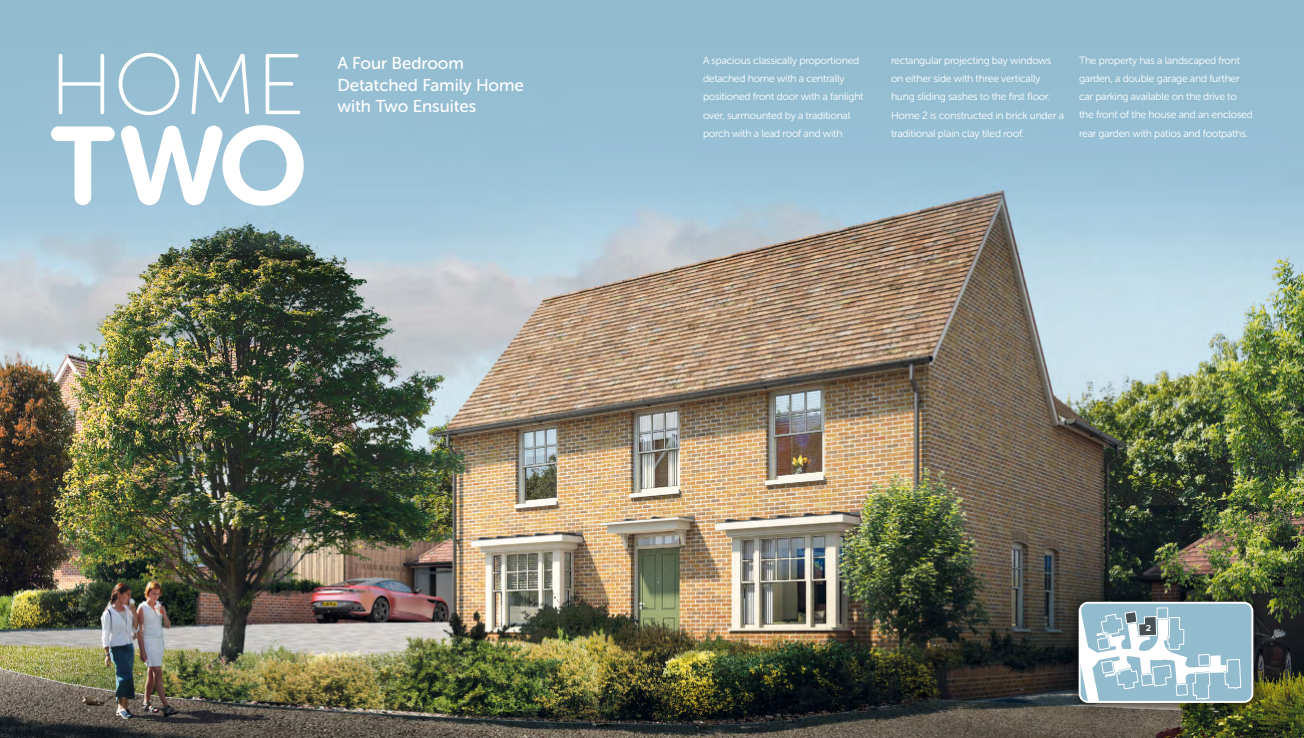
<style>
.page{position:relative;width:1304px;height:738px;background:#fff}
.page>*{position:absolute;margin:0;border:0;box-sizing:border-box;transform-origin:0 0}
.t1{font:700 116.6px "Proxima Soft";color:#fff}
.t2{font:85.8px "Museo Sans Rounded 100";color:#fff}
.t3{font:17.1px/21.6px "Museo Sans Rounded 500";color:#fff}
.t4{font:10.5px/18px "Museo Sans Rounded 300";letter-spacing:-.02em;color:#fff}
.t5{font:700 9px "Proxima Soft";color:#fff}
</style>
<div class="page">
<img style="left:0;top:205px;width:1304px;height:532px">
<div style="left:0;top:0;width:1304px;height:205px;background:#92bbce"></div>
<img style="left:49px;top:165px;width:397px;height:286px">
<div style="left:1066px;top:590px;width:200px;height:126px;background:#000;opacity:.75"></div>
<svg style="left:1080px;top:602px;width:172px;height:99px"></svg>
<div style="left:1079px;top:601px;width:174px;height:101px;border:2px solid #fff;border-radius:9px"></div>
<h2 class="t2" style="left:50px;top:39px;width:256px">HOME</h2>
<h1 class="t1" style="left:49px;top:77px;width:260px">TWO</h1>
<h3 class="t3" style="left:337px;top:52px;width:188px">A Four Bedroom<br>Detatched Family Home with Two Ensuites</h3>
<p class="t4" style="left:703px;top:52px;width:162px">A spacious classically proportioned detached home with a centrally positioned front door with a fanlight over, surmounted by a traditional porch with a lead roof and with</p>
<p class="t4" style="left:891px;top:52px;width:175px">rectangular projecting bay windows on either side with three vertically hung sliding sashes to the first floor.<br>Home 2 is constructed in brick under a traditional plain clay tiled roof.</p>
<p class="t4" style="left:1079px;top:52px;width:175px">The property has a landscaped front garden, a double garage and further car parking available on the drive to the front of the house and an enclosed</p>
<p class="t4" style="left:1079px;top:124px;width:170px">rear garden with patios and footpaths.</p>
<p class="t5" style="left:1146px;top:621px;width:7px">2</p>
</div>
